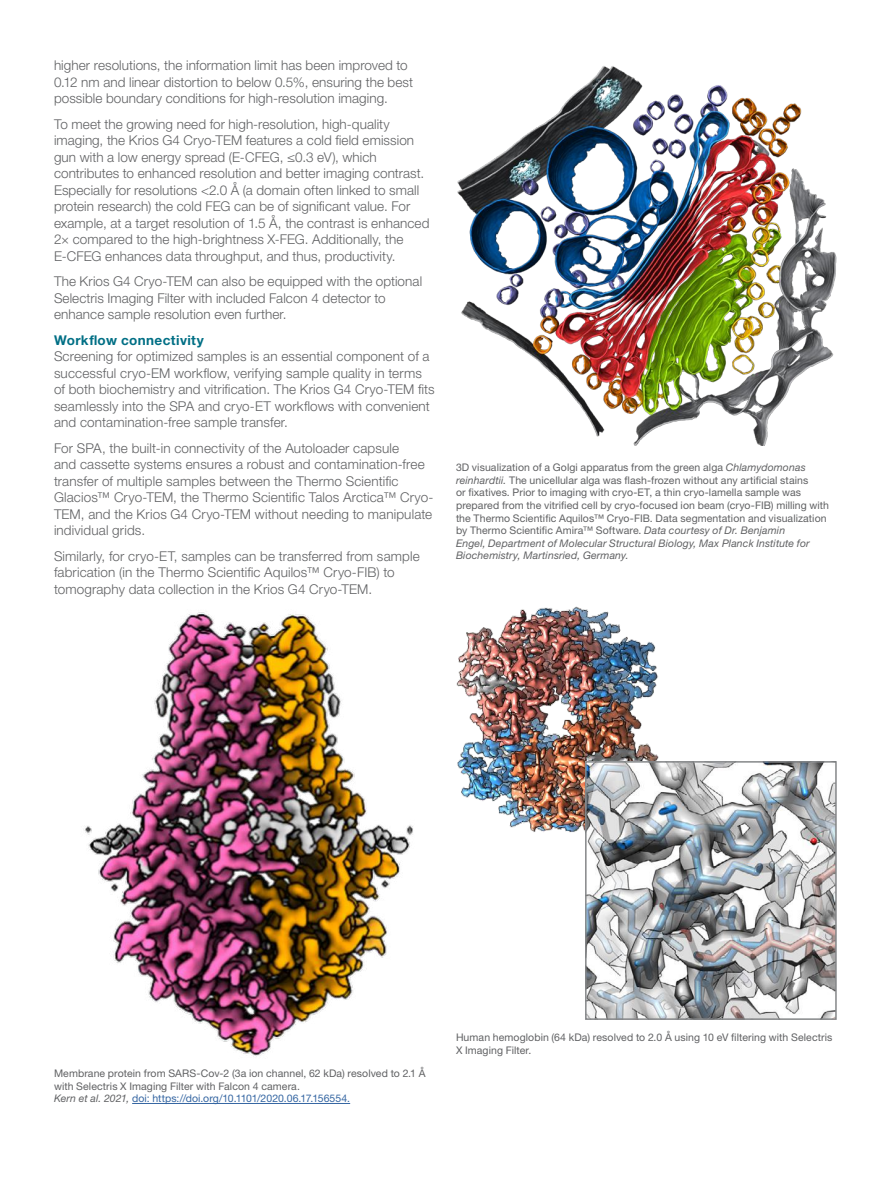
<style>
.page{position:relative;width:891px;height:1188px;background:#fff}
.page>*{position:absolute;margin:0;border:0;box-sizing:border-box;transform-origin:0 0}
.t1{font:300 13.5px/16.5px "Helvetica Neue LT Pro";letter-spacing:.005em;color:#606163}
.t2{font:700 13.5px "Helvetica Neue LT Pro";letter-spacing:.03em;color:#006f85}
.t3{font:10.5px/12.6px "Helvetica Neue LT Pro";letter-spacing:.005em;color:#606163}
.s1{font-style:italic}
.s2{color:#3566a2}
</style>
<div class="page">
<hr style="left:132px;top:1103px;width:218px;height:1px;background:#3566a2">
<img style="left:457px;top:66px;width:380px;height:380px">
<img style="left:456px;top:607px;width:203px;height:225px">
<img style="left:83px;top:612px;width:330px;height:445px">
<img style="left:588px;top:764px;width:246px;height:253px">
<div style="left:585px;top:761px;width:252px;height:259px;border:2px solid #858789"></div>
<p class="t1" style="left:54px;top:57px;width:361px">higher resolutions, the information limit has been improved to<br>0.12 nm and linear distortion to below 0.5%, ensuring the best possible boundary conditions for high-resolution imaging.</p>
<p class="t1" style="left:54px;top:115px;width:377px">To meet the growing need for high-resolution, high-quality imaging, the Krios G4 Cryo-TEM features a cold field emission gun with a low energy spread (E-CFEG, ≤0.3 eV), which contributes to enhanced resolution and better imaging contrast.<br>Especially for resolutions &lt;2.0 Å (a domain often linked to small protein research) the cold FEG can be of significant value. For example, at a target resolution of 1.5 Å, the contrast is enhanced 2× compared to the high-brightness X-FEG. Additionally, the E-CFEG enhances data throughput, and thus, productivity.</p>
<p class="t1" style="left:54px;top:273px;width:370px">The Krios G4 Cryo-TEM can also be equipped with the optional<br>Selectris Imaging Filter with included Falcon 4 detector to enhance sample resolution even further.</p>
<p class="t2" style="left:54px;top:331px;width:151px">Workflow connectivity</p>
<p class="t1" style="left:54px;top:348px;width:382px">Screening for optimized samples is an essential component of a successful cryo-EM workflow, verifying sample quality in terms of both biochemistry and vitrification. The Krios G4 Cryo-TEM fits seamlessly into the SPA and cryo-ET workflows with convenient and contamination-free sample transfer.</p>
<p class="t1" style="left:54px;top:439px;width:381px">For SPA, the built-in connectivity of the Autoloader capsule<br>and cassette systems ensures a robust and contamination-free transfer of multiple samples between the Thermo Scientific Glacios™ Cryo-TEM, the Thermo Scientific Talos Arctica™ Cryo-TEM, and the Krios G4 Cryo-TEM without needing to manipulate individual grids.</p>
<p class="t1" style="left:54px;top:547px;width:367px">Similarly, for cryo-ET, samples can be transferred from sample fabrication (in the Thermo Scientific Aquilos™ Cryo-FIB) to tomography data collection in the Krios G4 Cryo-TEM.</p>
<p class="t3" style="left:456px;top:461px;width:375px">3D visualization of a Golgi apparatus from the green alga <span class="s1">Chlamydomonas reinhardtii.</span> The unicellular alga was flash-frozen without any artificial stains<br>or fixatives. Prior to imaging with cryo-ET, a thin cryo-lamella sample was prepared from the vitrified cell by cryo-focused ion beam (cryo-FIB) milling with the Thermo Scientific Aquilos™ Cryo-FIB. Data segmentation and visualization by Thermo Scientific Amira™ Software. <span class="s1">Data courtesy of Dr. Benjamin<br>Engel, Department of Molecular Structural Biology, Max Planck Institute for Biochemistry, Martinsried, Germany.</span></p>
<p class="t3" style="left:54px;top:1067px;width:373px">Membrane protein from SARS-Cov-2 (3a ion channel, 62 kDa) resolved to 2.1 Å with Selectris X Imaging Filter with Falcon 4 camera.<br><span class="s1">Kern et al. 2021,</span> <span class="s2">doi: https://doi.org/10.1101/2020.06.17.156554.</span></p>
<p class="t3" style="left:456px;top:1031px;width:378px">Human hemoglobin (64 kDa) resolved to 2.0 Å using 10 eV filtering with Selectris<br>X Imaging Filter.</p>
</div>
